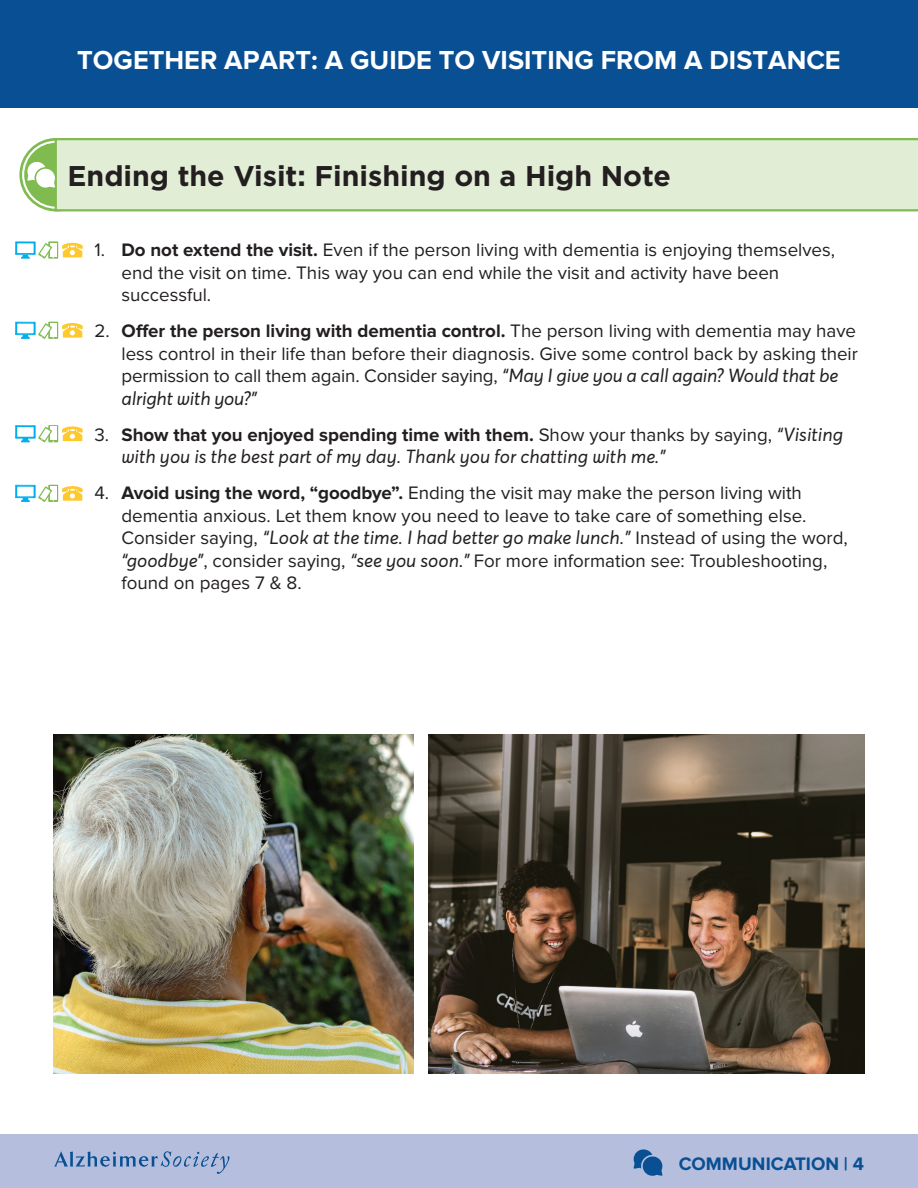
<style>
.page{position:relative;width:918px;height:1188px;background:#fff}
.page>*{position:absolute;margin:0;border:0;box-sizing:border-box;transform-origin:0 0}
.t1{font:700 28.5px "Gotham";color:#231f20}
.t2{font:700 27px "Proxima Nova";color:#fff}
.t3{font:18.75px/22.5px "Proxima Nova";color:#231f20}
.t4{font:italic 18.75px "Averta";color:#231f20}
.t5{font:700 18.75px "Proxima Nova";letter-spacing:-.005em;color:#231f20}
.t6{font:700 18.75px "Proxima Nova";letter-spacing:.005em;color:#094f94}
.s1{font-weight:700}
.s2{font-family:"Averta";font-style:italic}
.s3{font-weight:400}
.s4{font-family:"Averta";font-weight:400;font-style:italic}
.s5{font-family:"Proxima Nova";font-style:normal}
</style>
<div class="page">
<div style="left:0;top:1134px;width:918px;height:54px;background:#b5bedc"></div>
<div style="left:0;top:0;width:918px;height:108px;background:#094f94"></div>
<svg style="left:54px;top:1151px;width:175px;height:23px"></svg>
<svg style="left:633px;top:1149px;width:29px;height:27px"></svg>
<svg style="left:19px;top:138px;width:74px;height:73px"></svg>
<svg style="left:22px;top:141px;width:68px;height:68px"></svg>
<div style="left:24px;top:143px;width:64px;height:64px;background:#7fbb4f;border-radius:50%"></div>
<svg style="left:55px;top:138px;width:863px;height:73px;fill:#e2edd6"></svg>
<svg style="left:26px;top:161px;width:29px;height:27px"></svg>
<img style="left:429px;top:735px;width:435px;height:339px">
<img style="left:54px;top:735px;width:360px;height:339px">
<svg style="left:62px;top:242px;width:21px;height:15px"></svg>
<svg style="left:48px;top:241px;width:10px;height:18px"></svg>
<div style="left:50px;top:243px;width:7px;height:13px;background:#fff"></div>
<svg style="left:15px;top:241px;width:39px;height:18px"></svg>
<svg style="left:62px;top:322px;width:21px;height:16px"></svg>
<div style="left:48px;top:322px;width:10px;height:17px;background:#7fbb4f"></div>
<div style="left:50px;top:323px;width:7px;height:14px;background:#fff"></div>
<svg style="left:15px;top:322px;width:39px;height:17px"></svg>
<svg style="left:62px;top:426px;width:21px;height:15px"></svg>
<svg style="left:48px;top:425px;width:10px;height:17px"></svg>
<div style="left:50px;top:427px;width:7px;height:13px;background:#fff"></div>
<svg style="left:15px;top:425px;width:39px;height:17px"></svg>
<svg style="left:62px;top:486px;width:21px;height:15px"></svg>
<div style="left:48px;top:485px;width:10px;height:17px;background:#7fbb4f"></div>
<div style="left:50px;top:486px;width:7px;height:14px;background:#fff"></div>
<svg style="left:15px;top:485px;width:39px;height:17px"></svg>
<h2 class="t2" style="left:77px;top:44px;width:765px">TOGETHER APART: A GUIDE TO VISITING FROM A DISTANCE</h2>
<h1 class="t1" style="left:68px;top:157px;width:605px">Ending the Visit: Finishing on a High Note</h1>
<p class="t3" style="left:122px;top:239px;width:715px;text-indent:-27px">1. <span class="s1">Do not extend the visit.</span> Even if the person living with dementia is enjoying themselves, end the visit on time. This way you can end while the visit and activity have been successful.</p>
<p class="t3" style="left:122px;top:320px;width:738px;text-align:justify;text-indent:-27px">2. <span class="s1">Offer the person living with dementia control.</span> The person living with dementia may have less control in their life than before their diagnosis. Give some control back by asking their permission to call them again. Consider saying, <span class="s2">“May I give you a call again? Would that be</span></p>
<p class="t4" style="left:122px;top:386px;width:137px">alright with you?”</p>
<p class="t5" style="left:94px;top:424px;width:750px"><span class="s3">3.</span> Show that you enjoyed spending time with them. <span class="s3">Show your thanks by saying,</span> <span class="s4">“Visiting</span></p>
<p class="t4" style="left:122px;top:445px;width:546px">with you is the best part of my day. Thank you for chatting with me.”</p>
<p class="t3" style="left:94px;top:482px;width:713px;text-align:right">4. <span class="s1">Avoid using the word, “goodbye”.</span> Ending the visit may make the person living with dementia anxious. Let them know you need to leave to take care of something else.</p>
<p class="t4" style="left:122px;top:526px;width:728px"><span class="s5">Consider saying,</span> “Look at the time. I had better go make lunch.” <span class="s5">Instead of using the word,</span></p>
<p class="t3" style="left:122px;top:550px;width:707px"><span class="s2">“goodbye”</span>, consider saying, <span class="s2">“see you soon.”</span> For more information see: Troubleshooting, found on pages 7 &amp; 8.</p>
<p class="t6" style="left:679px;top:1153px;width:187px">COMMUNICATION | 4</p>
</div>
